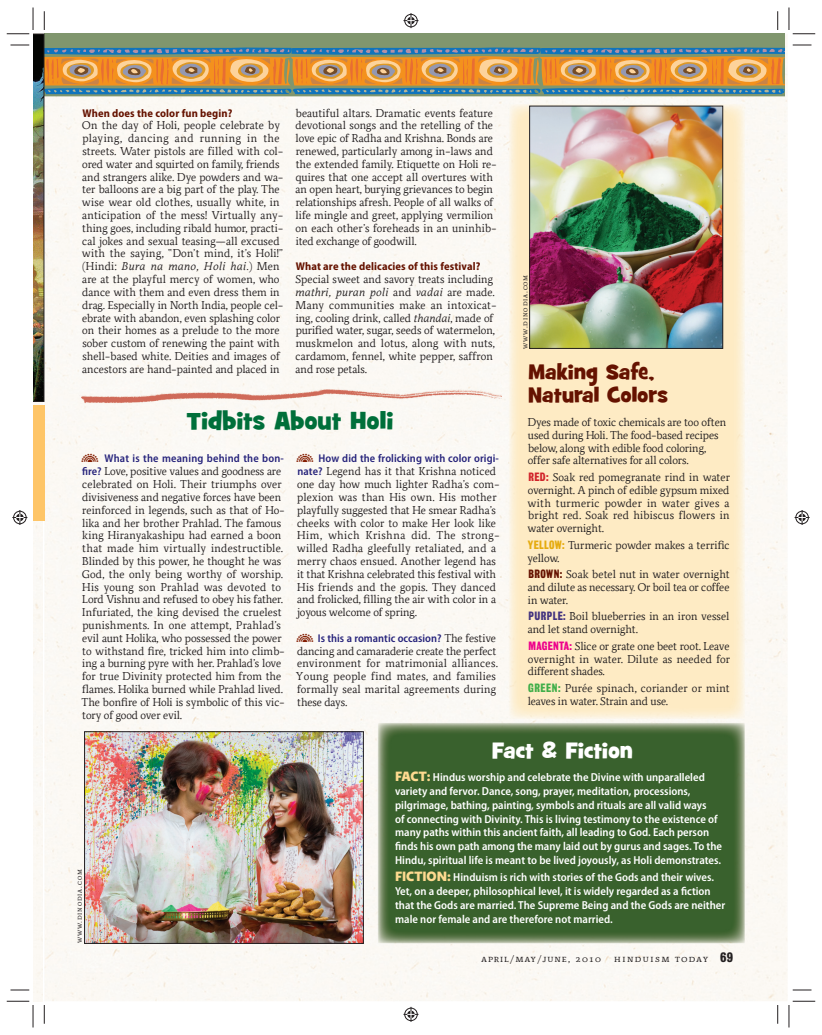
<style>
.page{position:relative;width:822px;height:1035px;background:#fff}
.page>*{position:absolute;margin:0;border:0;box-sizing:border-box;transform-origin:0 0}
.t1{font:25px "Grilled Cheese BTN";letter-spacing:.01em;color:#006f3a}
.t2{font:22.5px "Grilled Cheese BTN";letter-spacing:.005em;color:#fff}
.t3{font:21.25px/22.5px "Grilled Cheese BTN";letter-spacing:.01em;color:#651200}
.t4{font:11.5px/12.8px "Relato D";letter-spacing:.005em;color:#231f20}
.t5{font:600 semi-condensed 11.5px/13.8px "Myriad Pro";color:#fff}
.t6{font:600 semi-condensed 11.25px "Myriad Pro";letter-spacing:.01em;color:#26237b}
.t7{font:700 semi-condensed 11.25px "Myriad Pro";letter-spacing:.01em;color:#651200}
.t8{font:10px "Relato D Small Capitals";letter-spacing:.1em;color:#231f20;scale:1.05 1}
.t9{font:10px "Relato D Small Capitals";letter-spacing:.15em;color:#231f20;scale:1.05 1}
.t10{font:7.5px "Relato D Small Capitals";letter-spacing:.125em;color:#231f20}
.s1{font-style:italic}
.s2{font-family:"Myriad Pro";font-weight:600;font-stretch:semi-condensed;font-size:11.25px;color:#26237b}
.s3{font-family:"Relato D";font-weight:400;font-stretch:normal;font-size:11.5px;color:#231f20}
.s4{font-family:"A Quantum Leap";font-weight:700;color:#d1232a}
.s5{font-family:"A Quantum Leap";font-weight:700;color:#e5ab0f}
.s6{font-family:"A Quantum Leap";font-weight:700;color:#651200}
.s7{font-family:"A Quantum Leap";font-weight:700;color:#43337f}
.s8{font-family:"A Quantum Leap";font-weight:700;color:#ed028c}
.s9{font-family:"A Quantum Leap";font-weight:700;color:#40ae49}
.s10{font-family:"Relato Sans OT";font-weight:900;font-stretch:normal;font-size:13.75px;color:#feda90}
.s11{font-family:"A Quantum Leap";font-weight:700;font-size:13.12px}
</style>
<div class="page">
<div style="left:33px;top:402px;width:10px;height:599px;background:#fbf9f4"></div>
<div style="left:44px;top:402px;width:480px;height:335px;background:#fbf9f4"></div>
<div style="left:744px;top:402px;width:43px;height:599px;background:#fbf9f4"></div>
<div style="left:44px;top:737px;width:349px;height:264px;background:#fbf9f4"></div>
<div style="left:393px;top:943px;width:351px;height:58px;background:#fbf9f4"></div>
<div style="left:61px;top:402px;width:440px;height:9px;background:#fbf9f4"></div>
<div style="left:33px;top:406px;width:11px;height:115px;background:#fec568"></div>
<img style="left:86px;top:733px;width:275px;height:209px">
<div style="left:84px;top:731px;width:279px;height:213px;border:1px solid #231f20"></div>
<img style="left:377px;top:723px;width:367px;height:220px">
<div style="left:492px;top:741px;width:140px;height:18px;background:#39612c"></div>
<img style="left:396px;top:772px;width:34px;height:10px">
<div style="left:430px;top:773px;width:274px;height:11px;background:#39612c"></div>
<div style="left:395px;top:787px;width:295px;height:11px;background:#39612c"></div>
<div style="left:395px;top:801px;width:311px;height:10px;background:#39612c"></div>
<div style="left:395px;top:814px;width:322px;height:11px;background:#39612c"></div>
<div style="left:395px;top:828px;width:255px;height:11px;background:#39612c"></div>
<img style="left:653px;top:828px;width:56px;height:11px">
<div style="left:395px;top:842px;width:326px;height:11px;background:#39612c"></div>
<div style="left:396px;top:856px;width:327px;height:10px;background:#39612c"></div>
<div style="left:396px;top:872px;width:317px;height:10px;background:#39612c"></div>
<div style="left:395px;top:887px;width:315px;height:11px;background:#39612c"></div>
<div style="left:395px;top:901px;width:330px;height:10px;background:#39612c"></div>
<div style="left:395px;top:914px;width:217px;height:9px;background:#39612c"></div>
<svg style="left:10px;top:989px;width:19px;height:2px"></svg>
<svg style="left:792px;top:989px;width:19px;height:2px"></svg>
<svg style="left:43px;top:1005px;width:2px;height:19px"></svg>
<svg style="left:777px;top:1005px;width:1px;height:19px"></svg>
<svg style="left:7px;top:1001px;width:27px;height:27px"></svg>
<svg style="left:788px;top:1001px;width:27px;height:27px"></svg>
<img style="left:7px;top:8px;width:808px;height:394px">
<svg style="left:403px;top:1007px;width:15px;height:15px"></svg>
<svg style="left:12px;top:510px;width:15px;height:15px"></svg>
<svg style="left:794px;top:510px;width:15px;height:15px"></svg>
<svg style="left:82px;top:454px;width:16px;height:8px"></svg>
<svg style="left:296px;top:454px;width:17px;height:8px"></svg>
<svg style="left:296px;top:633px;width:17px;height:9px"></svg>
<p class="t4" style="left:295px;top:107px;width:202px">beautiful altars. Dramatic events feature devotional songs and the retelling of the love epic of Radha and Krishna. Bonds are renewed, particularly among in-laws and the extended family. Etiquette on Holi re&shy;quires that one accept all overtures with an open heart, burying grievances to begin relationships afresh. People of all walks of life mingle and greet, applying vermilion on each other’s foreheads in an uninhib&shy;ited exchange of goodwill.</p>
<p class="t7" style="left:296px;top:262px;width:186px">What are the delicacies of this festival?</p>
<p class="t4" style="left:295px;top:274px;width:202px">Special sweet and savory treats including <span class="s1">mathri, puran poli</span> and <span class="s1">vadai</span> are made.<br>Many communities make an intoxicat&shy;ing, cooling drink, called <span class="s1">thandai</span>, made of purified water, sugar, seeds of watermelon, muskmelon and lotus, along with nuts, cardamom, fennel, white pepper, saffron and rose petals.</p>
<h1 class="t1" style="left:187px;top:407px;width:208px">Tidbits About Holi</h1>
<p class="t7" style="left:82px;top:108px;width:151px">When does the color fun begin?</p>
<p class="t4" style="left:82px;top:120px;width:203px">On the day of Holi, people celebrate by playing, dancing and running in the streets. Water pistols are filled with col&shy;ored water and squirted on family, friends and strangers alike. Dye powders and wa&shy;ter balloons are a big part of the play. The wise wear old clothes, usually white, in anticipation of the mess! Virtually any&shy;thing goes, including ribald humor, practi&shy;cal jokes and sexual teasing—all excused with the saying, “Don’t mind, it’s Holi!” (Hindi: <span class="s1">Bura na mano, Holi hai.</span>) Men are at the playful mercy of women, who dance with them and even dress them in drag. Especially in North India, people cel&shy;ebrate with abandon, even splashing color on their homes as a prelude to the more sober custom of renewing the paint with shell-based white. Deities and images of ancestors are hand-painted and placed in</p>
<p class="t6" style="left:105px;top:454px;width:181px">What is the meaning behind the bon-</p>
<p class="t4" style="left:82px;top:466px;width:204px"><span class="s2">fire?</span> Love, positive values and goodness are celebrated on Holi. Their triumphs over divisiveness and negative forces have been reinforced in legends, such as that of Ho&shy;lika and her brother Prahlad. The famous king Hiranyakashipu had earned a boon that made him virtually indestructible.<br>Blinded by this power, he thought he was God, the only being worthy of worship.<br>His young son Prahlad was devoted to Lord Vishnu and refused to obey his father.<br>Infuriated, the king devised the cruelest punishments. In one attempt, Prahlad’s evil aunt Holika, who possessed the power to withstand fire, tricked him into climb&shy;ing a burning pyre with her. Prahlad’s love for true Divinity protected him from the flames. Holika burned while Prahlad lived.<br>The bonfire of Holi is symbolic of this vic&shy;tory of good over evil.</p>
<p class="t6" style="left:318px;top:454px;width:182px">How did the frolicking with color origi-</p>
<p class="t4" style="left:297px;top:466px;width:204px"><span class="s2">nate?</span> Legend has it that Krishna noticed one day how much lighter Radha’s com&shy;plexion was than His own. His mother playfully suggested that He smear Radha’s cheeks with color to make Her look like Him, which Krishna did. The strong&shy;willed Radha gleefully retaliated, and a merry chaos ensued. Another legend has it that Krishna celebrated this festival with His friends and the gopis. They danced and frolicked, filling the air with color in a joyous welcome of spring.</p>
<p class="t6" style="left:318px;top:634px;width:179px">Is this a romantic occasion? <span class="s3">The festive</span></p>
<p class="t4" style="left:296px;top:645px;width:203px">dancing and camaraderie create the perfect environment for matrimonial alliances.<br>Young people find mates, and families formally seal marital agreements during these days.</p>
<p class="t10" style="left:521px;top:349px;width:76px;rotate:-90deg">www.dinodia.com</p>
<h3 class="t3" style="left:528px;top:363px;width:141px">Making Safe,<br>Natural Colors</h3>
<p class="t4" style="left:527px;top:417px;width:200px">Dyes made of toxic chemicals are too often used during Holi. The food-based recipes below, along with edible food coloring, offer safe alternatives for all colors.</p>
<p class="t4" style="left:527px;top:472px;width:204px;text-align:justify"><span class="s4">RED:</span> Soak red pomegranate rind in water overnight. A pinch of edible gypsum mixed with turmeric powder in water gives a bright red. Soak red hibiscus flowers in water overnight.</p>
<p class="t4" style="left:527px;top:540px;width:203px"><span class="s5">YELLOW:</span> Turmeric powder makes a terrific yellow.</p>
<p class="t4" style="left:527px;top:569px;width:203px;text-align:justify"><span class="s6">BROWN:</span> Soak betel nut in water overnight and dilute as necessary. Or boil tea or coffee in water.</p>
<p class="t4" style="left:527px;top:611px;width:203px"><span class="s7">PURPLE:</span> Boil blueberries in an iron vessel and let stand overnight.</p>
<p class="t4" style="left:527px;top:641px;width:204px;text-align:justify"><span class="s8">MAGENTA:</span> Slice or grate one beet root. Leave overnight in water. Dilute as needed for different shades.</p>
<p class="t4" style="left:527px;top:683px;width:203px"><span class="s9">GREEN:</span> Purée spinach, coriander or mint leaves in water. Strain and use.</p>
<p class="t10" style="left:76px;top:943px;width:76px;rotate:-90deg">www.dinodia.com</p>
<h2 class="t2" style="left:492px;top:738px;width:142px">Fact &amp; Fiction</h2>
<p class="t5" style="left:395px;top:772px;width:328px"><span class="s10">FACT:</span> Hindus worship and celebrate the Divine with unparalleled variety and fervor. Dance, song, prayer, meditation, processions, pilgrimage, bathing, painting, symbols and rituals are all valid ways<br>of connecting with Divinity. This is living testimony to the existence of many paths within this ancient faith, all leading to God. Each person finds his own path among the many laid out by gurus and sages. To the Hindu, spiritual life is meant to be lived joyously, as Holi demonstrates.</p>
<p class="t5" style="left:395px;top:872px;width:331px"><span class="s10">FICTION:</span> Hinduism is rich with stories of the Gods and their wives.<br>Yet, on a deeper, philosophical level, it is widely regarded as a fiction that the Gods are married. The Supreme Being and the Gods are neither male nor female and are therefore not married.</p>
<p class="t8" style="left:481px;top:955px;width:115px">april/may/june, 2010</p>
<p class="t9" style="left:614px;top:955px;width:115px">hinduism today <span class="s11">69</span></p>
</div>
